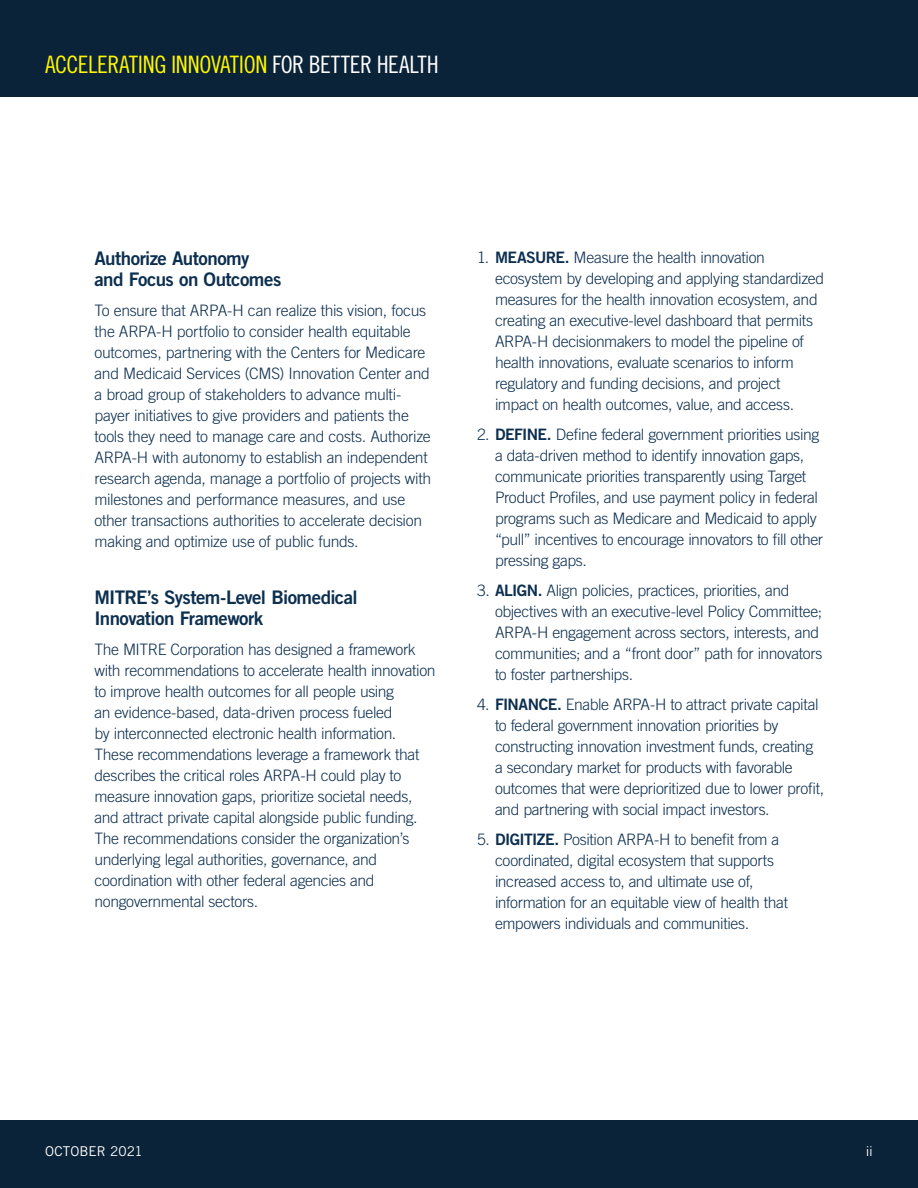
<style>
.page{position:relative;width:918px;height:1188px;background:#fff}
.page>*{position:absolute;margin:0;border:0;box-sizing:border-box;transform-origin:0 0}
.t1{font:24px "Trade Gothic LT Pro Cn 18";letter-spacing:-.015em;color:#fff601}
.t2{font:18.75px/21px "Trade Gothic LT Pro Bd 2";letter-spacing:-.03em;color:#0d2f4f}
.t3{font:300 15.75px/21px "Trade Gothic LT Pro";letter-spacing:-.025em;color:#0d2f4f}
.t4{font:13.5px "Trade Gothic LT Pro";letter-spacing:.005em;color:#fff}
.s1{color:#fff}
.s2{font-family:"Trade Gothic LT Pro Bd 2";font-weight:400}
</style>
<div class="page">
<div style="left:0;top:1120px;width:918px;height:68px;background:#0b2338"></div>
<div style="left:0;top:0;width:918px;height:97px;background:#0b2338"></div>
<h1 class="t1" style="left:45px;top:50px;width:395px">ACCELERATING INNOVATION <span class="s1">FOR BETTER HEALTH</span></h1>
<p class="t2" style="left:94px;top:248px;width:188px">Authorize Autonomy and Focus on Outcomes</p>
<p class="t3" style="left:94px;top:300px;width:338px">To ensure that ARPA-H can realize this vision, focus the ARPA-H portfolio to consider health equitable outcomes, partnering with the Centers for Medicare and Medicaid Services (CMS) Innovation Center and a broad group of stakeholders to advance multi&shy;payer initiatives to give providers and patients the tools they need to manage care and costs. Authorize ARPA-H with autonomy to establish an independent research agenda, manage a portfolio of projects with milestones and performance measures, and use other transactions authorities to accelerate decision making and optimize use of public funds.</p>
<p class="t2" style="left:94px;top:587px;width:265px">MITRE’s System-Level Biomedical<br>Innovation Framework</p>
<p class="t3" style="left:94px;top:639px;width:343px">The MITRE Corporation has designed a framework with recommendations to accelerate health innovation to improve health outcomes for all people using<br>an evidence-based, data-driven process fueled<br>by interconnected electronic health information.<br>These recommendations leverage a framework that describes the critical roles ARPA-H could play to measure innovation gaps, prioritize societal needs, and attract private capital alongside public funding.<br>The recommendations consider the organization’s underlying legal authorities, governance, and coordination with other federal agencies and nongovernmental sectors.</p>
<p class="t3" style="left:495px;top:247px;width:331px;text-indent:-18px">1. <span class="s2">MEASURE.</span> Measure the health innovation ecosystem by developing and applying standardized measures for the health innovation ecosystem, and creating an executive-level dashboard that permits ARPA-H decisionmakers to model the pipeline of health innovations, evaluate scenarios to inform regulatory and funding decisions, and project impact on health outcomes, value, and access.</p>
<p class="t3" style="left:495px;top:424px;width:330px;text-indent:-18px">2. <span class="s2">DEFINE.</span> Define federal government priorities using a data-driven method to identify innovation gaps, communicate priorities transparently using Target Product Profiles, and use payment policy in federal programs such as Medicare and Medicaid to apply “pull” incentives to encourage innovators to fill other pressing gaps.</p>
<p class="t3" style="left:495px;top:580px;width:329px;text-indent:-18px">3. <span class="s2">ALIGN.</span> Align policies, practices, priorities, and objectives with an executive-level Policy Committee; ARPA-H engagement across sectors, interests, and communities; and a “front door” path for innovators to foster partnerships.</p>
<p class="t3" style="left:495px;top:694px;width:331px;text-indent:-18px">4. <span class="s2">FINANCE.</span> Enable ARPA-H to attract private capital to federal government innovation priorities by constructing innovation investment funds, creating a secondary market for products with favorable outcomes that were deprioritized due to lower profit, and partnering with social impact investors.</p>
<p class="t3" style="left:495px;top:829px;width:295px;text-indent:-18px">5. <span class="s2">DIGITIZE.</span> Position ARPA-H to benefit from a coordinated, digital ecosystem that supports increased access to, and ultimate use of, information for an equitable view of health that empowers individuals and communities.</p>
<p class="t4" style="left:45px;top:1143px;width:99px">OCTOBER 2021</p>
<p class="t4" style="left:866px;top:1143px;width:9px">ii</p>
</div>
